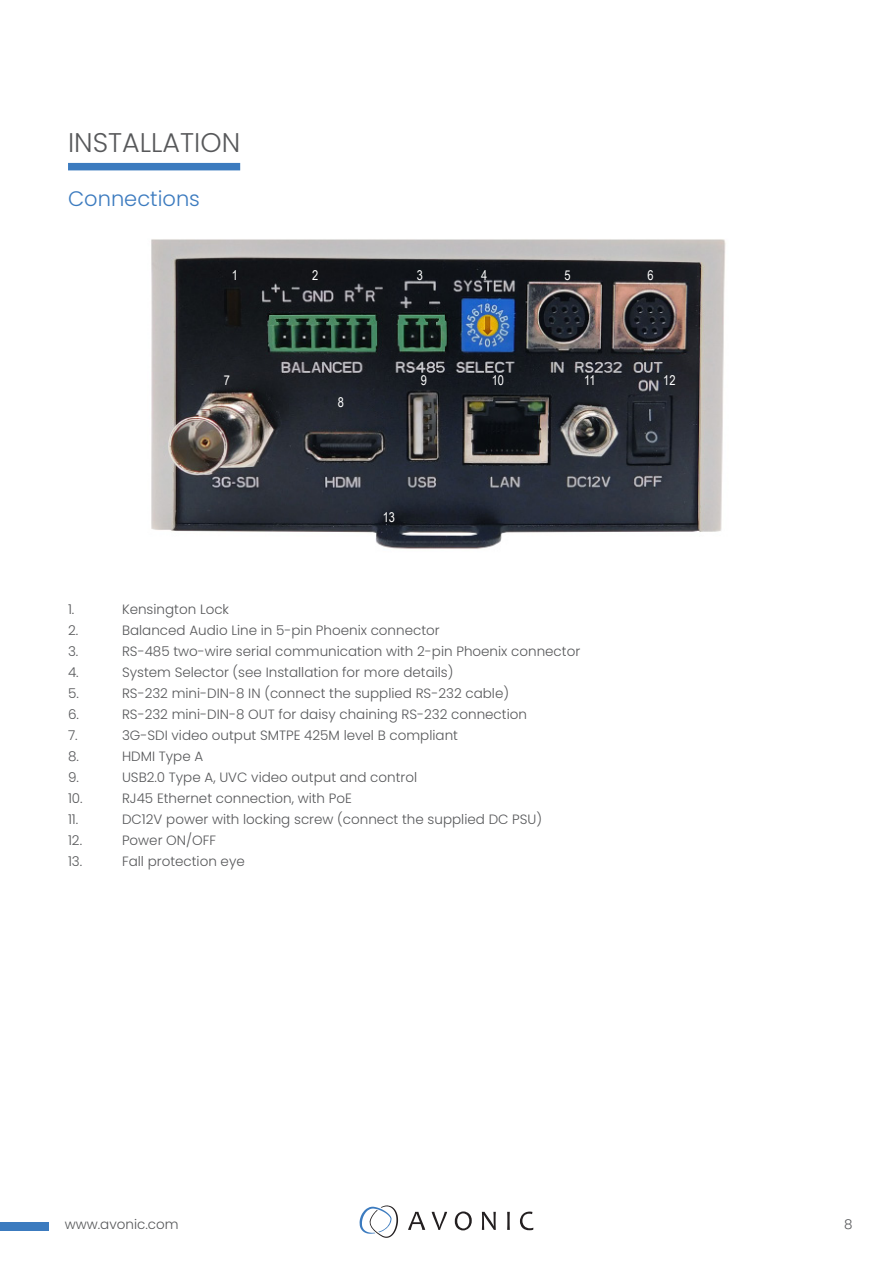
<style>
.page{position:relative;width:893px;height:1263px;background:#fff}
.page>*{position:absolute;margin:0;border:0;box-sizing:border-box;transform-origin:0 0}
.H1_-_capitalen___gri{font:300 27px "Poppins";color:#57585a}
.H2_-_blauw{font:300 21px "Poppins";color:#3c7bbf}
.Basis_tekst___p{font:300 13.5px "Poppins";color:#57585a}
.t1{font:13.5px "Arial Narrow";color:#fff}
</style>
<div class="page">
<svg style="left:360px;top:1205px;width:38px;height:33px"></svg>
<svg style="left:408px;top:1212px;width:17px;height:18px"></svg>
<svg style="left:432px;top:1212px;width:15px;height:18px"></svg>
<svg style="left:455px;top:1211px;width:17px;height:19px"></svg>
<svg style="left:482px;top:1212px;width:14px;height:18px"></svg>
<svg style="left:507px;top:1212px;width:3px;height:18px"></svg>
<svg style="left:520px;top:1211px;width:13px;height:19px"></svg>
<div style="left:0;top:1222px;width:49px;height:8px;background:#3c7bbf"></div>
<div style="left:68px;top:163px;width:172px;height:7px;background:#3c7bbf"></div>
<img style="left:151px;top:239px;width:575px;height:310px">
<p class="H1_-_capitalen___gri" style="left:68px;top:127px;width:174px">INSTALLATION</p>
<p class="H2_-_blauw" style="left:68px;top:186px;width:133px">Connections</p>
<p class="t1" style="left:232px;top:265px;width:8px">1</p>
<p class="t1" style="left:312px;top:265px;width:8px">2</p>
<p class="t1" style="left:417px;top:265px;width:8px">3</p>
<p class="t1" style="left:481px;top:265px;width:8px">4</p>
<p class="t1" style="left:564px;top:265px;width:8px">5</p>
<p class="t1" style="left:647px;top:265px;width:8px">6</p>
<p class="t1" style="left:224px;top:370px;width:8px">7</p>
<p class="t1" style="left:421px;top:370px;width:8px">9</p>
<p class="t1" style="left:492px;top:370px;width:14px">10</p>
<p class="t1" style="left:584px;top:370px;width:13px">11</p>
<p class="t1" style="left:663px;top:370px;width:14px">12</p>
<p class="t1" style="left:338px;top:392px;width:8px">8</p>
<p class="t1" style="left:383px;top:508px;width:14px">13</p>
<p class="Basis_tekst___p" style="left:68px;top:601px;width:8px">1.</p>
<p class="Basis_tekst___p" style="left:122px;top:601px;width:109px">Kensington Lock</p>
<p class="Basis_tekst___p" style="left:68px;top:622px;width:12px">2.</p>
<p class="Basis_tekst___p" style="left:122px;top:622px;width:319px">Balanced Audio Line in 5-pin Phoenix connector</p>
<p class="Basis_tekst___p" style="left:68px;top:643px;width:12px">3.</p>
<p class="Basis_tekst___p" style="left:122px;top:643px;width:460px">RS-485 two-wire serial communication with 2-pin Phoenix connector</p>
<p class="Basis_tekst___p" style="left:68px;top:664px;width:12px">4.</p>
<p class="Basis_tekst___p" style="left:122px;top:664px;width:333px">System Selector (see Installation for more details)</p>
<p class="Basis_tekst___p" style="left:68px;top:685px;width:12px">5.</p>
<p class="Basis_tekst___p" style="left:122px;top:685px;width:389px">RS-232 mini-DIN-8 IN (connect the supplied RS-232 cable)</p>
<p class="Basis_tekst___p" style="left:68px;top:706px;width:12px">6.</p>
<p class="Basis_tekst___p" style="left:122px;top:706px;width:406px">RS-232 mini-DIN-8 OUT for daisy chaining RS-232 connection</p>
<p class="Basis_tekst___p" style="left:68px;top:727px;width:11px">7.</p>
<p class="Basis_tekst___p" style="left:122px;top:727px;width:337px">3G-SDI video output SMTPE 425M level B compliant</p>
<p class="Basis_tekst___p" style="left:68px;top:748px;width:12px">8.</p>
<p class="Basis_tekst___p" style="left:122px;top:748px;width:83px">HDMI Type A</p>
<p class="Basis_tekst___p" style="left:68px;top:769px;width:12px">9.</p>
<p class="Basis_tekst___p" style="left:122px;top:769px;width:297px">USB2.0 Type A, UVC video output and control</p>
<p class="Basis_tekst___p" style="left:68px;top:790px;width:16px">10.</p>
<p class="Basis_tekst___p" style="left:122px;top:790px;width:231px">RJ45 Ethernet connection, with PoE</p>
<p class="Basis_tekst___p" style="left:68px;top:811px;width:12px">11.</p>
<p class="Basis_tekst___p" style="left:122px;top:811px;width:422px">DC12V power with locking screw (connect the supplied DC PSU)</p>
<p class="Basis_tekst___p" style="left:68px;top:832px;width:16px">12.</p>
<p class="Basis_tekst___p" style="left:122px;top:832px;width:96px">Power ON/OFF</p>
<p class="Basis_tekst___p" style="left:68px;top:853px;width:16px">13.</p>
<p class="Basis_tekst___p" style="left:122px;top:853px;width:124px">Fall protection eye</p>
<p class="Basis_tekst___p" style="left:65px;top:1217px;width:115px">www.avonic.com</p>
<p class="Basis_tekst___p" style="left:844px;top:1217px;width:10px">8</p>
</div>
